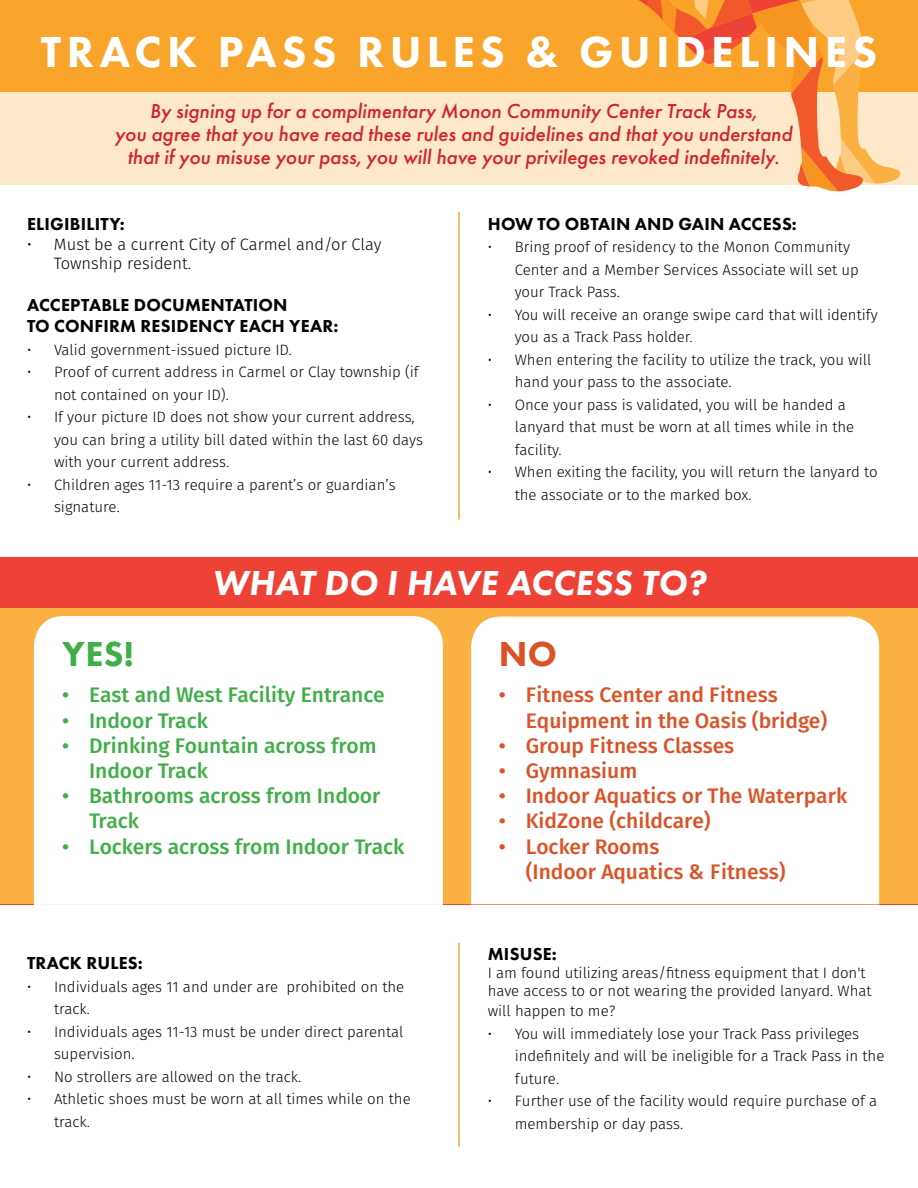
<style>
.page{position:relative;width:918px;height:1188px;background:#fff}
.page>*{position:absolute;margin:0;border:0;box-sizing:border-box;transform-origin:0 0}
.t1{font:800 45px "Futura PT";letter-spacing:.115em;color:#fff}
.t2{font:italic 800 36px "Futura PT";letter-spacing:.01em;color:#fff}
.t3{font:800 36px "Futura PT";color:#40ae49}
.t4{font:800 36px "Futura PT";color:#db5226}
.t5{font:italic 500 21px/23.1px "Futura PT";color:#d1232a;text-align:center}
.t6{font:500 21px/25.2px "Fira Sans";color:#db5226}
.t7{font:500 21px/25.2px "Fira Sans";color:#40ae49}
.t8{font:800 18px/21.6px "Futura PT";letter-spacing:.01em;color:#040503}
.t9{font:300 16.5px/19.8px "Fira Sans";color:#040503}
.t10{font:300 15px/22.5px "Fira Sans";color:#040503}
</style>
<div class="page">
<div style="left:0;top:0;width:918px;height:93px;background:#f9a52b"></div>
<div style="left:0;top:93px;width:918px;height:92px;background:#fde9c9"></div>
<hr style="left:458px;top:212px;width:2px;height:308px;background:#f9a52b">
<svg style="left:620px;top:0;width:281px;height:191px"></svg>
<hr style="left:458px;top:943px;width:2px;height:204px;background:#f9a52b">
<div style="left:0;top:557px;width:918px;height:348px;background:#ee4237"></div>
<div style="left:0;top:609px;width:918px;height:295px;background:#fbb042"></div>
<div style="left:34px;top:616px;width:409px;height:289px;background:#fff"></div>
<div style="left:471px;top:617px;width:408px;height:287px;background:#fff"></div>
<h1 class="t1" style="left:41px;top:23px;width:838px">TRACK PASS RULES &amp; GUIDELINES</h1>
<h3 class="t5" style="left:115px;top:99px;width:679px">By signing up for a complimentary Monon Community Center Track Pass,<br>you agree that you have read these rules and guidelines and that you understand that if you misuse your pass, you will have your privileges revoked indefinitely.</h3>
<p class="t8" style="left:27px;top:213px;width:99px">ELIGIBILITY:</p>
<p class="t9" style="left:54px;top:234px;width:329px;text-indent:-27px">• Must be a current City of Carmel and/or Clay<br>Township resident.</p>
<p class="t8" style="left:27px;top:294px;width:313px">ACCEPTABLE DOCUMENTATION<br>TO CONFIRM RESIDENCY EACH YEAR:</p>
<p class="t10" style="left:27px;top:338px;width:266px">• Valid government-issued picture ID.</p>
<p class="t10" style="left:54px;top:361px;width:366px;text-indent:-27px">• Proof of current address in Carmel or Clay township (if not contained on your ID).</p>
<p class="t10" style="left:54px;top:406px;width:371px;text-indent:-27px">• If your picture ID does not show your current address, you can bring a utility bill dated within the last 60 days with your current address.</p>
<p class="t10" style="left:54px;top:473px;width:343px;text-indent:-27px">• Children ages 11-13 require a parent’s or guardian’s signature.</p>
<p class="t8" style="left:488px;top:213px;width:311px">HOW TO OBTAIN AND GAIN ACCESS:</p>
<p class="t10" style="left:515px;top:236px;width:346px;text-indent:-27px">• Bring proof of residency to the Monon Community<br>Center and a Member Services Associate will set up your Track Pass.</p>
<p class="t10" style="left:515px;top:303px;width:364px;text-indent:-27px">• You will receive an orange swipe card that will identify you as a Track Pass holder.</p>
<p class="t10" style="left:515px;top:348px;width:358px;text-indent:-27px">• When entering the facility to utilize the track, you will hand your pass to the associate.</p>
<p class="t10" style="left:515px;top:393px;width:341px;text-indent:-27px">• Once your pass is validated, you will be handed a lanyard that must be worn at all times while in the facility.</p>
<p class="t10" style="left:515px;top:461px;width:364px;text-indent:-27px">• When exiting the facility, you will return the lanyard to the associate or to the marked box.</p>
<h2 class="t2" style="left:212px;top:561px;width:495px">WHAT DO I HAVE ACCESS TO?</h2>
<h2 class="t3" style="left:62px;top:631px;width:73px">YES!</h2>
<h3 class="t7" style="left:62px;top:682px;width:324px">• East and West Facility Entrance</h3>
<h3 class="t7" style="left:62px;top:708px;width:147px">• Indoor Track</h3>
<h3 class="t7" style="left:89px;top:733px;width:289px;text-indent:-27px">• Drinking Fountain across from<br>Indoor Track</h3>
<h3 class="t7" style="left:89px;top:783px;width:293px;text-indent:-27px">• Bathrooms across from Indoor<br>Track</h3>
<h3 class="t7" style="left:62px;top:834px;width:344px">• Lockers across from Indoor Track</h3>
<p class="t8" style="left:27px;top:952px;width:117px">TRACK RULES:</p>
<p class="t10" style="left:54px;top:975px;width:352px;text-indent:-27px">• Individuals ages 11 and under are prohibited on the track.</p>
<p class="t10" style="left:54px;top:1020px;width:351px;text-indent:-27px">• Individuals ages 11-13 must be under direct parental supervision.</p>
<p class="t10" style="left:27px;top:1065px;width:276px">• No strollers are allowed on the track.</p>
<p class="t10" style="left:54px;top:1088px;width:358px;text-indent:-27px">• Athletic shoes must be worn at all times while on the track.</p>
<h2 class="t4" style="left:499px;top:631px;width:60px">NO</h2>
<h3 class="t6" style="left:526px;top:682px;width:303px;text-indent:-27px">• Fitness Center and Fitness<br>Equipment in the Oasis (bridge)</h3>
<h3 class="t6" style="left:499px;top:733px;width:237px">• Group Fitness Classes</h3>
<h3 class="t6" style="left:499px;top:758px;width:140px">• Gymnasium</h3>
<h3 class="t6" style="left:499px;top:783px;width:350px">• Indoor Aquatics or The Waterpark</h3>
<h3 class="t6" style="left:499px;top:808px;width:213px">• KidZone (childcare)</h3>
<h3 class="t6" style="left:526px;top:834px;width:261px;text-indent:-27px">• Locker Rooms<br>(Indoor Aquatics &amp; Fitness)</h3>
<p class="t8" style="left:488px;top:943px;width:71px">MISUSE:</p>
<p class="t10" style="left:488px;top:964px;width:385px;line-height:18px">I am found utilizing areas/fitness equipment that I don't have access to or not wearing the provided lanyard. What</p>
<p class="t10" style="left:488px;top:1000px;width:129px">will happen to me?</p>
<p class="t10" style="left:515px;top:1022px;width:371px;text-indent:-27px">• You will immediately lose your Track Pass privileges indefinitely and will be ineligible for a Track Pass in the future.</p>
<p class="t10" style="left:515px;top:1090px;width:364px;text-indent:-27px">• Further use of the facility would require purchase of a membership or day pass.</p>
</div>
